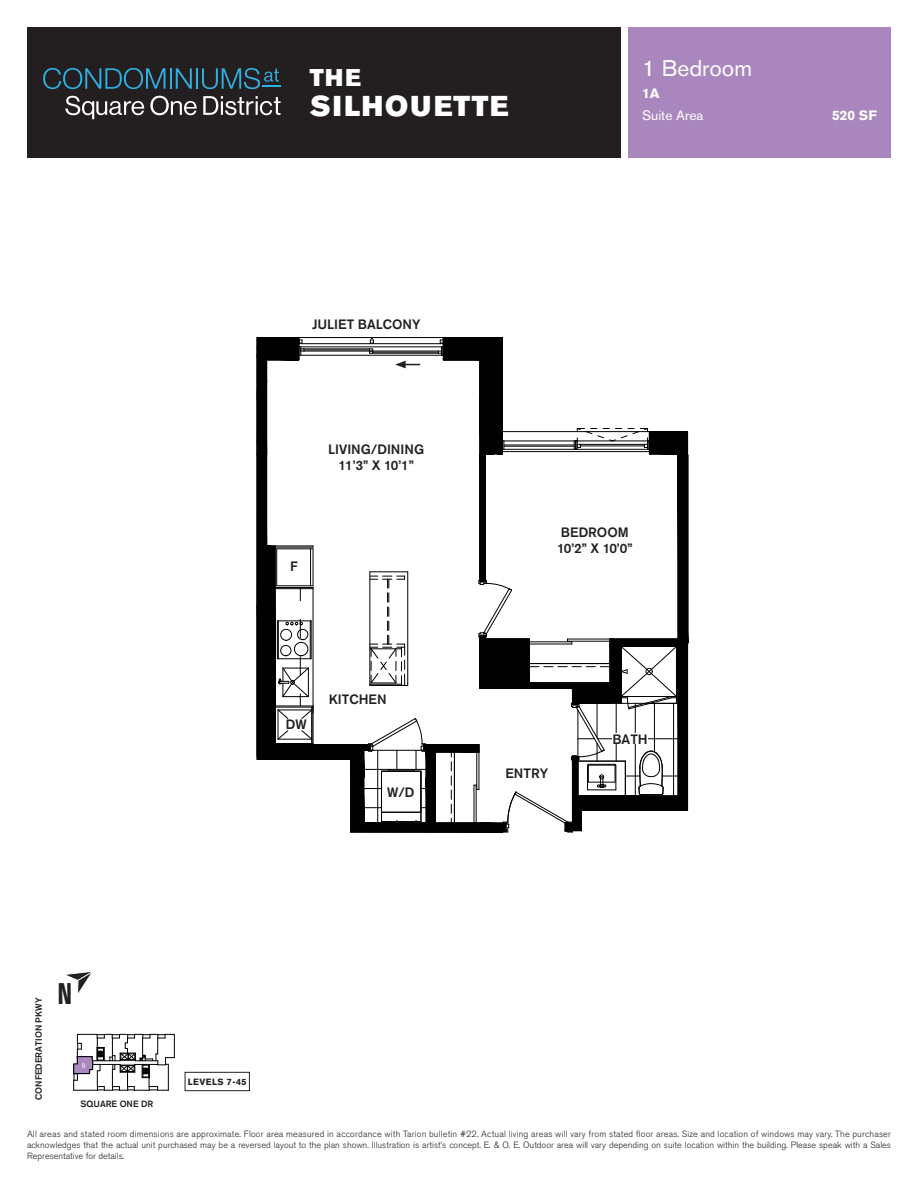
<style>
.page{position:relative;width:918px;height:1188px;background:#fff}
.page>*{position:absolute;margin:0;border:0;box-sizing:border-box;transform-origin:0 0}
.t1{font:700 condensed 29.55px "Akzidenz Grotesk BE";color:#231f20}
.t2{font:28.5px "Akzidenz Grotesk BE Super";letter-spacing:.07em;color:#fff}
.t3{font:24px "Akzidenz Grotesk BE Super";color:#fff}
.t4{font:22.5px "Akzidenz Grotesk BE";color:#fff}
.t5{font:500 13.5px/16.2px "Akzidenz Grotesk BE";color:#231f20;text-align:center}
.t6{font:13.5px "Akzidenz Grotesk BE";color:#fff}
.t7{font:700 13.5px "Akzidenz Grotesk BE";color:#fff}
.t8{font:9.6px "Arial";color:#000}
.t9{font:300 9px/10.8px "Akzidenz Grotesk BE";color:#231f20;text-align:justify}
.t10{font:500 9px "Akzidenz Grotesk BE";color:#231f20}
.t11{font:700 9px "Akzidenz Grotesk BE";letter-spacing:.05em;color:#231f20}
.t12{font:6.6px "Arial";color:#fff}
</style>
<div class="page">
<svg style="left:73px;top:1034px;width:102px;height:57px"></svg>
<div style="left:27px;top:27px;width:594px;height:131px;background:#231f20"></div>
<svg style="left:150px;top:96px;width:47px;height:19px"></svg>
<svg style="left:203px;top:96px;width:78px;height:19px"></svg>
<svg style="left:65px;top:96px;width:79px;height:23px"></svg>
<svg style="left:43px;top:68px;width:122px;height:21px"></svg>
<hr style="left:170px;top:68px;width:2px;height:21px;background:#30b1e4">
<svg style="left:176px;top:68px;width:16px;height:21px"></svg>
<hr style="left:196px;top:68px;width:2px;height:21px;background:#30b1e4">
<svg style="left:202px;top:68px;width:79px;height:21px"></svg>
<div style="left:628px;top:27px;width:263px;height:131px;background:#a987be"></div>
<div style="left:185px;top:1072px;width:65px;height:19px;border:1px solid #231f20"></div>
<svg style="left:65px;top:971px;width:26px;height:22px"></svg>
<svg style="left:256px;top:337px;width:433px;height:496px"></svg>
<h3 class="t3" style="left:310px;top:64px;width:53px">THE</h3>
<h2 class="t2" style="left:310px;top:89px;width:200px">SILHOUETTE</h2>
<h3 class="t4" style="left:642px;top:55px;width:111px">1 Bedroom</h3>
<h3 class="t7" style="left:642px;top:86px;width:19px">1A</h3>
<h3 class="t6" style="left:642px;top:107px;width:63px">Suite Area</h3>
<h3 class="t7" style="left:832px;top:107px;width:46px">520 SF</h3>
<h3 class="t5" style="left:312px;top:316px;width:110px">JULIET BALCONY</h3>
<h3 class="t5" style="left:328px;top:441px;width:97px">LIVING/DINING<br>11’3” X 10’1”</h3>
<h3 class="t5" style="left:290px;top:558px;width:9px">F</h3>
<h3 class="t5" style="left:286px;top:716px;width:22px">DW</h3>
<h3 class="t5" style="left:329px;top:691px;width:59px">KITCHEN</h3>
<h3 class="t5" style="left:387px;top:784px;width:29px">W/D</h3>
<p class="t10" style="left:33px;top:1100px;width:103px;rotate:-90deg">CONFEDERATION PKWY</p>
<h1 class="t1" style="left:58px;top:977px;width:16px">N</h1>
<p class="t12" style="left:82px;top:1062px;width:5px">9</p>
<p class="t10" style="left:81px;top:1098px;width:74px">SQUARE ONE DR</p>
<p class="t11" style="left:188px;top:1077px;width:60px">LEVELS 7-45</p>
<h3 class="t5" style="left:557px;top:524px;width:77px;text-align:left">BEDROOM<br>10’2” X 10’0”</h3>
<h3 class="t5" style="left:505px;top:765px;width:44px">ENTRY</h3>
<h3 class="t5" style="left:612px;top:731px;width:37px">BATH</h3>
<p class="t8" style="left:357px;top:1126px;width:107px">layout to the plan shown.</p>
<p class="t9" style="left:27px;top:1129px;width:866px">All areas and stated room dimensions are approximate. Floor area measured in accordance with Tarion bulletin #22. Actual living areas will vary from stated floor areas. Size and location of windows may vary. The purchaser acknowledges that the actual unit purchased may be a reversed layout to the plan shown. Illustration is artist’s concept. E. &amp; O. E. Outdoor area will vary depending on suite location within the building. Please speak with a Sales Representative for details.</p>
</div>
